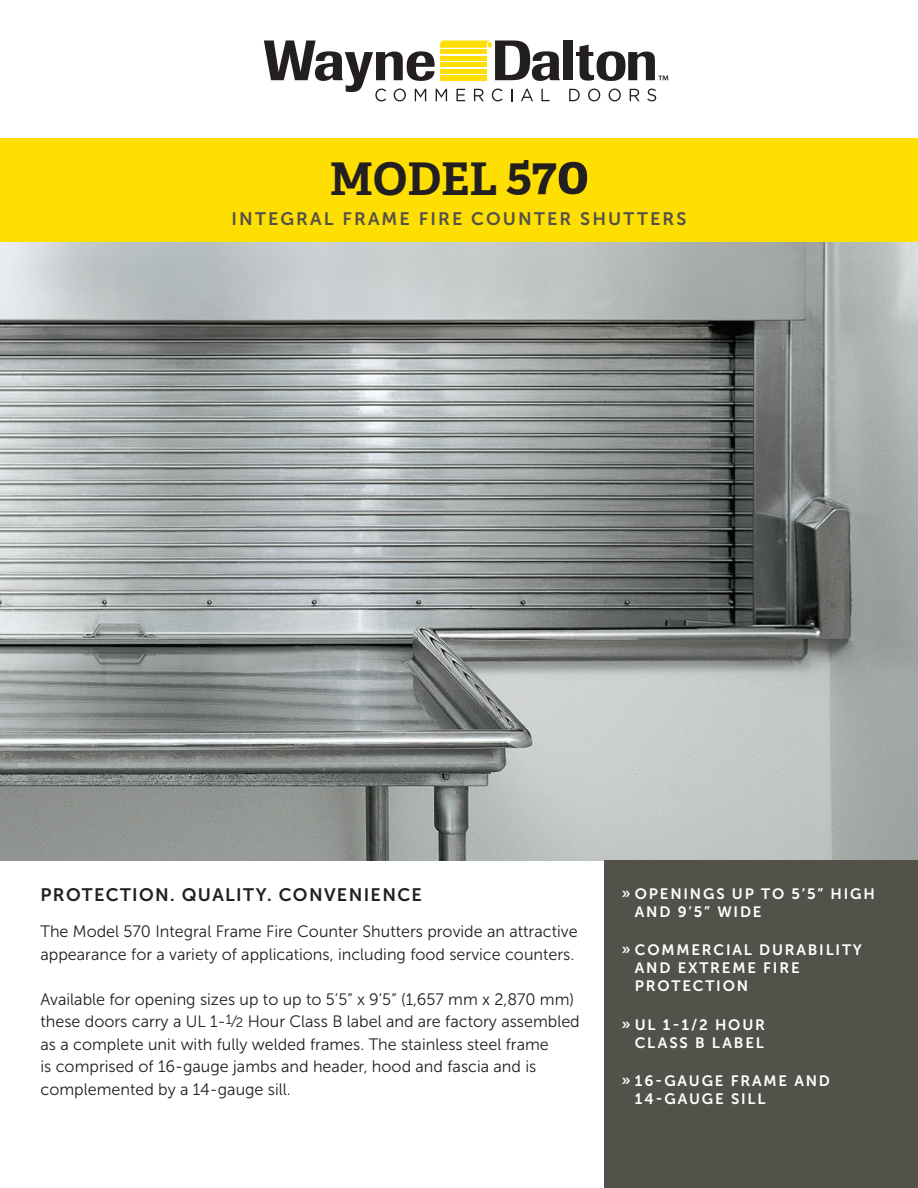
<style>
.page{position:relative;width:918px;height:1188px;background:#fff}
.page>*{position:absolute;margin:0;border:0;box-sizing:border-box;transform-origin:0 0}
.t1{font:700 45px "Adelle PE";color:#231f20}
.t2{font:18px "Museo Sans 700";letter-spacing:.12em;color:#53524a}
.t3{font:18px "Museo Sans 700";letter-spacing:.075em;color:#231f20}
.t4{font:16.5px/22.5px "Museo Sans 300";color:#231f20}
.t5{font:15px/18px "Museo Sans 700";letter-spacing:.12em;color:#fff}
.s1{font-size:48px}
.s2{font-size:54px}
.s3{font-size:13.5px}
</style>
<div class="page">
<img style="left:0;top:242px;width:918px;height:619px">
<div style="left:564px;top:40px;width:9px;height:40px;background:#231f20"></div>
<svg style="left:576px;top:45px;width:92px;height:36px"></svg>
<svg style="left:264px;top:40px;width:296px;height:61px"></svg>
<svg style="left:569px;top:89px;width:11px;height:12px"></svg>
<svg style="left:588px;top:89px;width:12px;height:12px"></svg>
<svg style="left:609px;top:89px;width:12px;height:12px"></svg>
<svg style="left:630px;top:89px;width:10px;height:12px"></svg>
<svg style="left:647px;top:89px;width:9px;height:12px"></svg>
<div style="left:0;top:138px;width:918px;height:104px;background:#ffdf01"></div>
<div style="left:604px;top:861px;width:314px;height:327px;background:#53524a"></div>
<p class="t1" style="left:330px;top:147px;width:261px">MODEL <span class="s1">57</span><span class="s2">0</span></p>
<p class="t2" style="left:231px;top:209px;width:457px">INTEGRAL FRAME FIRE COUNTER SHUTTERS</p>
<p class="t3" style="left:40px;top:885px;width:383px">PROTECTION. QUALITY. CONVENIENCE</p>
<p class="t4" style="left:40px;top:920px;width:539px">The Model 570 Integral Frame Fire Counter Shutters provide an attractive appearance for a variety of applications, including food service counters.</p>
<p class="t4" style="left:40px;top:988px;width:541px">Available for opening sizes up to up to 5’5” x 9’5” (1,657 mm x 2,870 mm) these doors carry a UL 1-<sup>1</sup>⁄<span class="s3">2</span> Hour Class B label and are factory assembled as a complete unit with fully welded frames. The stainless steel frame<br>is comprised of 16-gauge jambs and header, hood and fascia and is complemented by a 14-gauge sill.</p>
<p class="t5" style="left:635px;top:885px;width:242px;text-indent:-14px">» OPENINGS UP TO 5’5” HIGH<br>AND 9’5” WIDE</p>
<p class="t5" style="left:635px;top:941px;width:229px;text-indent:-14px">» COMMERCIAL DURABILITY<br>AND EXTREME FIRE<br>PROTECTION</p>
<p class="t5" style="left:621px;top:1015px;width:145px;text-align:right">» UL 1-1/2 HOUR<br>CLASS B LABEL</p>
<p class="t5" style="left:635px;top:1072px;width:197px;text-indent:-14px">» 16-GAUGE FRAME AND<br>14-GAUGE SILL</p>
</div>
